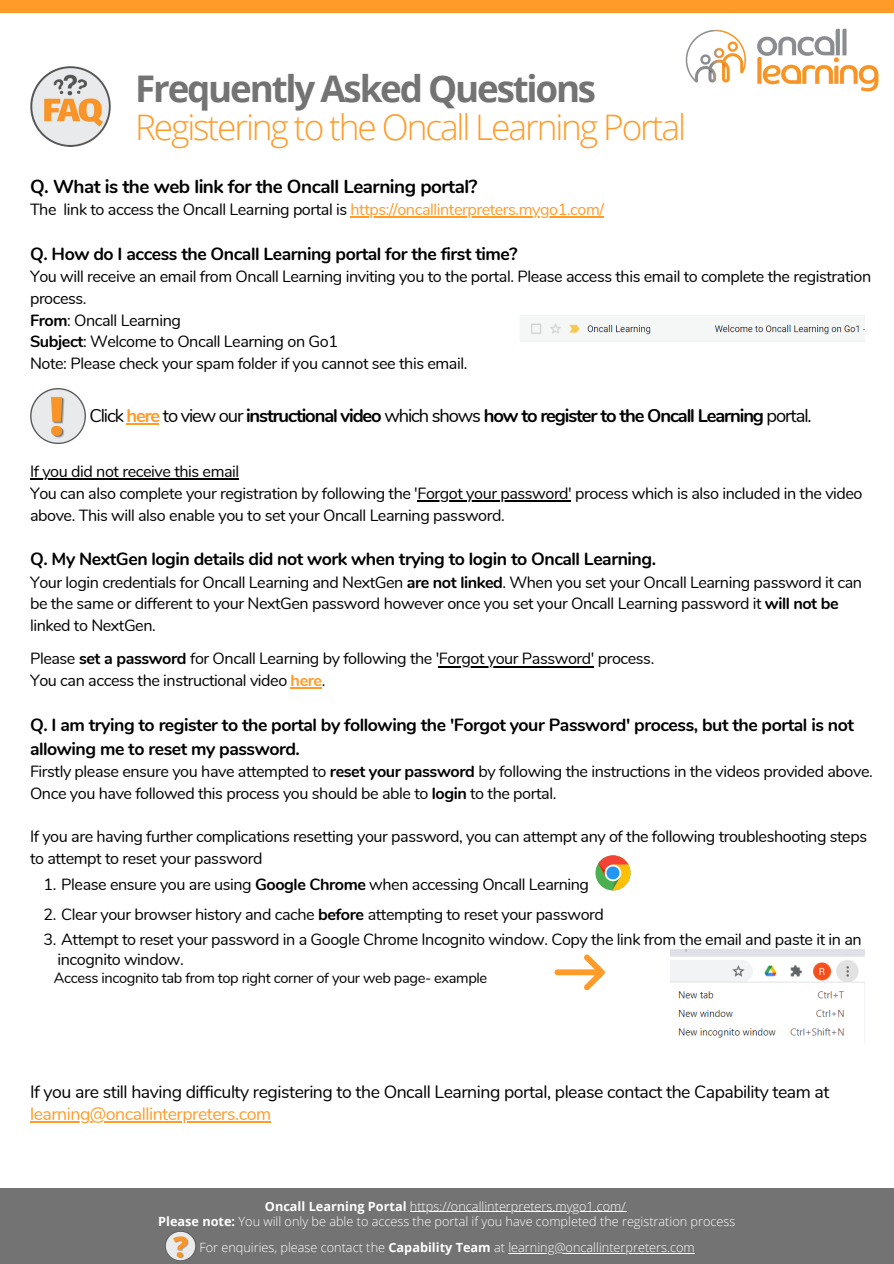
<style>
.page{position:relative;width:894px;height:1264px;background:#fff}
.page>*{position:absolute;margin:0;border:0;box-sizing:border-box;transform-origin:0 0}
.t1{font:700 36.75px "Open Sans";letter-spacing:-.06em;color:#737373}
.t2{font:300 35.25px "Open Sans";letter-spacing:-.06em;color:#ff9c29}
.t3{font:700 18.9px "Nunito";letter-spacing:-.025em;color:#000}
.t4{font:700 18.3px "Nunito";letter-spacing:-.06em;color:#000}
.t5{font:700 17.7px/23.9px "Nunito";letter-spacing:-.025em;color:#000}
.t6{font:17.7px/21.6px "Nunito";letter-spacing:-.025em;color:#000}
.t7{font:16.2px/21.6px "Nunito";letter-spacing:-.025em;color:#000}
.t8{font:14.7px "Nunito";letter-spacing:-.025em;color:#000}
.t9{font:300 12.75px "Open Sans";color:#fff}
.s1{color:#ff9c29}
.s2{font-weight:700}
.s3{font-weight:400}
.s4{font-weight:700;color:#ff9c29}
</style>
<div class="page">
<div style="left:0;top:0;width:893px;height:13px;background:#ff9c29"></div>
<img style="left:685px;top:28px;width:194px;height:64px">
<img style="left:30px;top:67px;width:80px;height:80px">
<div style="left:0;top:1188px;width:893px;height:75px;background:#737373"></div>
<hr style="left:350px;top:216px;width:253px;height:2px;background:#ff9c29">
<hr style="left:30px;top:478px;width:209px;height:2px;background:#000">
<hr style="left:417px;top:500px;width:154px;height:2px;background:#000">
<hr style="left:439px;top:665px;width:154px;height:2px;background:#000">
<hr style="left:290px;top:687px;width:32px;height:2px;background:#ff9c29">
<hr style="left:30px;top:1120px;width:240px;height:2px;background:#ff9c29">
<img style="left:520px;top:315px;width:344px;height:27px">
<img style="left:30px;top:388px;width:55px;height:55px">
<svg style="left:595px;top:855px;width:35px;height:35px"></svg>
<img style="left:670px;top:950px;width:194px;height:88px">
<svg style="left:554px;top:954px;width:51px;height:36px"></svg>
<img style="left:166px;top:1231px;width:29px;height:29px">
<hr style="left:410px;top:1211px;width:216px;height:1px;background:#fff">
<hr style="left:508px;top:1252px;width:186px;height:1px;background:#fff">
<hr style="left:126px;top:423px;width:33px;height:1px;background:#ff9c29">
<p class="t1" style="left:135px;top:62px;width:462px">Frequently Asked Questions</p>
<p class="t2" style="left:135px;top:102px;width:552px">Registering to the Oncall Learning Portal</p>
<p class="t3" style="left:30px;top:173px;width:449px">Q. What is the web link for the Oncall Learning portal?</p>
<p class="t7" style="left:30px;top:199px;width:575px">The link to access the Oncall Learning portal is <span class="s1">https://oncallinterpreters.mygo1.com/</span></p>
<p class="t5" style="left:30px;top:242px;width:489px">Q. How do I access the Oncall Learning portal for the first time?</p>
<p class="t7" style="left:30px;top:266px;width:842px">You will receive an email from Oncall Learning inviting you to the portal. Please access this email to complete the registration process.</p>
<p class="t7" style="left:30px;top:309px;width:152px"><span class="s2">From</span>: Oncall Learning</p>
<p class="t7" style="left:30px;top:331px;width:309px"><span class="s2">Subject</span>: Welcome to Oncall Learning on Go1</p>
<p class="t7" style="left:30px;top:353px;width:438px">Note: Please check your spam folder if you cannot see this email.</p>
<p class="t4" style="left:89px;top:403px;width:723px"><span class="s3">Click</span> <span class="s1">here</span> <span class="s3">to view our</span> instructional video <span class="s3">which shows</span> how to register to the Oncall Learning <span class="s3">portal.</span></p>
<p class="t7" style="left:30px;top:461px;width:211px">If you did not receive this email</p>
<p class="t7" style="left:30px;top:483px;width:833px">You can also complete your registration by following the 'Forgot your password' process which is also included in the video above. This will also enable you to set your Oncall Learning password.</p>
<p class="t5" style="left:30px;top:547px;width:627px">Q. My NextGen login details did not work when trying to login to Oncall Learning.</p>
<p class="t7" style="left:30px;top:571px;width:833px">Your login credentials for Oncall Learning and NextGen <span class="s2">are not linked</span>. When you set your Oncall Learning password it can be the same or different to your NextGen password however once you set your Oncall Learning password it <span class="s2">will not be </span>linked to NextGen.</p>
<p class="t7" style="left:30px;top:648px;width:625px">Please <span class="s2">set a password</span> for Oncall Learning by following the 'Forgot your Password' process.</p>
<p class="t7" style="left:30px;top:670px;width:297px">You can access the instructional video <span class="s4">here</span>.</p>
<p class="t5" style="left:30px;top:713px;width:825px">Q. I am trying to register to the portal by following the 'Forgot your Password' process, but the portal is not allowing me to reset my password.</p>
<p class="t7" style="left:30px;top:761px;width:844px">Firstly please ensure you have attempted to <span class="s2">reset your password</span> by following the instructions in the videos provided above.</p>
<p class="t7" style="left:30px;top:782px;width:527px">Once you have followed this process you should be able to <span class="s2">login</span> to the portal.</p>
<p class="t7" style="left:30px;top:826px;width:838px">If you are having further complications resetting your password, you can attempt any of the following troubleshooting steps to attempt to reset your password</p>
<p class="t7" style="left:43px;top:873px;width:547px">1. Please ensure you are using <span class="s2">Google Chrome</span> when accessing Oncall Learning</p>
<p class="t7" style="left:43px;top:904px;width:562px">2. Clear your browser history and cache <span class="s2">before</span> attempting to reset your password</p>
<p class="t7" style="left:58px;top:930px;width:805px;line-height:19.5px;text-indent:-14px">3. Attempt to reset your password in a Google Chrome Incognito window. Copy the link from the email and paste it in an incognito window.</p>
<p class="t8" style="left:54px;top:968px;width:435px">Access incognito tab from top right corner of your web page- example</p>
<p class="t6" style="left:30px;top:1081px;width:800px">If you are still having difficulty registering to the Oncall Learning portal, please contact the Capability team at <span class="s1">learning@oncallinterpreters.com</span></p>
<p class="t9" style="left:265px;top:1196px;width:362px"><span class="s2">Oncall Learning Portal</span> https://oncallinterpreters.mygo1.com/</p>
<p class="t9" style="left:158px;top:1211px;width:578px"><span class="s2">Please note:</span> You will only be able to access the portal if you have completed the registration process</p>
<p class="t9" style="left:199px;top:1238px;width:496px">For enquiries, please contact the <span class="s2">Capability Team</span> at learning@oncallinterpreters.com</p>
</div>
